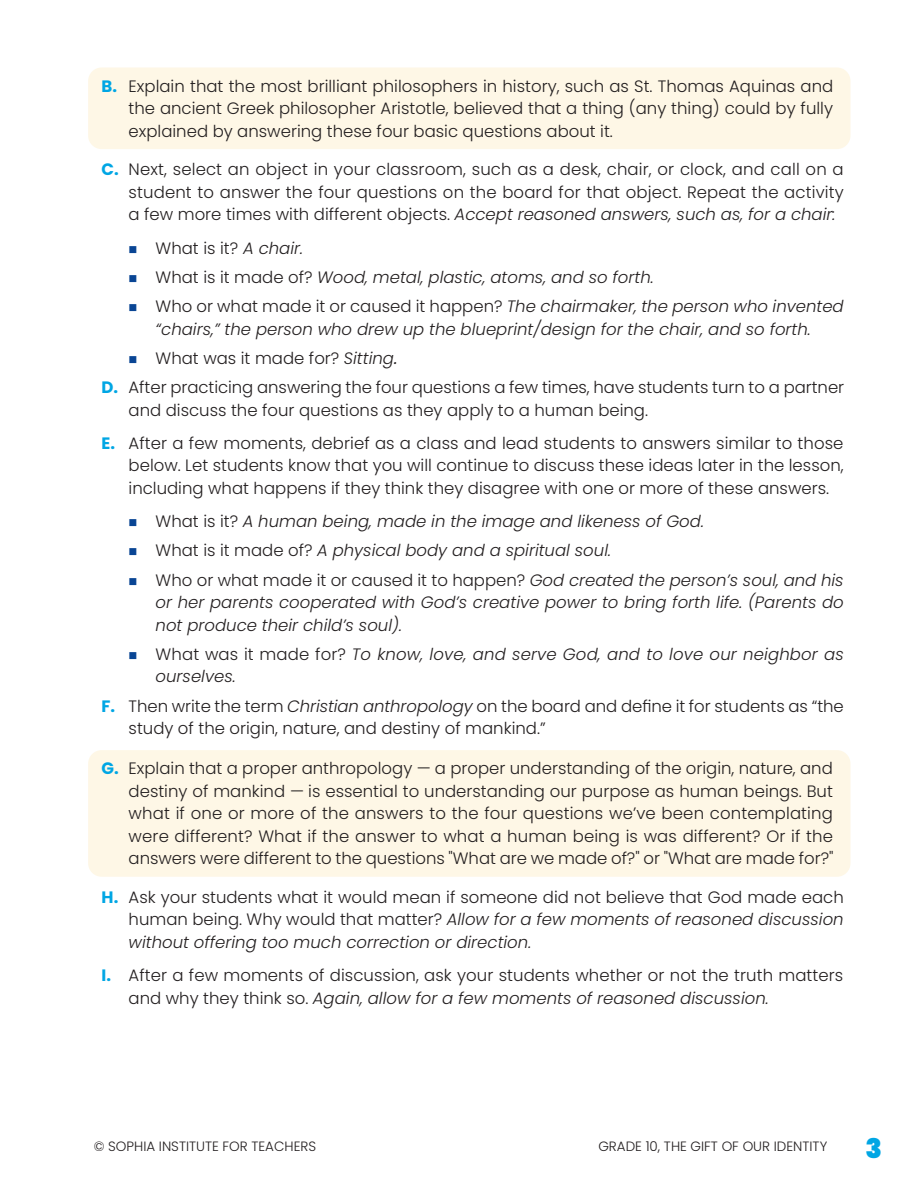
<style>
.page{position:relative;width:918px;height:1188px;background:#fff}
.page>*{position:absolute;margin:0;border:0;box-sizing:border-box;transform-origin:0 0}
.t1{font:900 27px "Poppins";color:#00a6e4}
.t2{font:300 16.5px/22.5px "Poppins";color:#231f20;text-align:justify}
.t3{font:italic 300 16.5px/29.2px "Poppins";color:#231f20}
.t4{font:300 13.5px "Poppins";color:#231f20}
.s1{font-weight:700;color:#00a6e4}
.s2{font-style:italic}
.s3{font-style:normal}
.s4{font-weight:400;font-style:italic}
</style>
<div class="page">
<div style="left:88px;top:68px;width:762px;height:81px;background:#fef7e6;border-radius:14px"></div>
<div style="left:88px;top:750px;width:762px;height:127px;background:#fef7e6;border-radius:14px"></div>
<p class="t2" style="left:129px;top:75px;width:706px;text-indent:-27px"><span class="s1">B.</span> Explain that the most brilliant philosophers in history, such as St. Thomas Aquinas and the ancient Greek philosopher Aristotle, believed that a thing (any thing) could by fully explained by answering these four basic questions about it.</p>
<p class="t2" style="left:129px;top:158px;width:717px;text-indent:-27px"><span class="s1">C.</span> Next, select an object in your classroom, such as a desk, chair, or clock, and call on a student to answer the four questions on the board for that object. Repeat the activity a few more times with different objects. <span class="s2">Accept reasoned answers, such as, for a chair:</span></p>
<p class="t3" style="left:156px;top:233px;width:690px"><span class="s3">What is it?</span> A chair.<br><span class="s3">What is it made of?</span> Wood, metal, plastic, atoms, and so forth.<br><span class="s3">Who or what made it or caused it happen?</span> The chairmaker, the person who invented</p>
<p class="t3" style="left:156px;top:314px;width:657px">“chairs,” the person who drew up the blueprint/design for the chair, and so forth.</p>
<p class="t2" style="left:156px;top:347px;width:243px">What was it made for? <span class="s2">Sitting</span><span class="s4">.</span></p>
<p class="t2" style="left:102px;top:376px;width:744px"><span class="s1">D.</span> After practicing answering the four questions a few times, have students turn to a partner</p>
<p class="t2" style="left:102px;top:393px;width:743px;line-height:33.3px;text-indent:27px">and discuss the four questions as they apply to a human being.<br><span class="s1">E.</span> After a few moments, debrief as a class and lead students to answers similar to those</p>
<p class="t2" style="left:129px;top:454px;width:717px">below. Let students know that you will continue to discuss these ideas later in the lesson, including what happens if they think they disagree with one or more of these answers.</p>
<p class="t3" style="left:156px;top:507px;width:690px"><span class="s3">What is it?</span> A human being, made in the image and likeness of God.<br><span class="s3">What is it made of?</span> A physical body and a spiritual soul.<br><span class="s3">Who or what made it or caused it to happen?</span> God created the person’s soul, and his</p>
<p class="t3" style="left:156px;top:591px;width:690px;line-height:22.5px">or her parents cooperated with God’s creative power to bring forth life. (Parents do not produce their child’s soul).</p>
<p class="t3" style="left:156px;top:643px;width:690px;line-height:22.5px"><span class="s3">What was it made for?</span> To know, love, and serve God, and to love our neighbor as ourselves.</p>
<p class="t2" style="left:129px;top:695px;width:717px;text-indent:-27px"><span class="s1">F.</span> Then write the term <span class="s2">Christian anthropology</span> on the board and define it for students as “the study of the origin, nature, and destiny of mankind.”</p>
<p class="t2" style="left:129px;top:757px;width:706px;text-indent:-27px"><span class="s1">G.</span> Explain that a proper anthropology — a proper understanding of the origin, nature, and destiny of mankind — is essential to understanding our purpose as human beings. But what if one or more of the answers to the four questions we’ve been contemplating were different? What if the answer to what a human being is was different? Or if the answers were different to the questions "What are we made of?" or "What are made for?"</p>
<p class="t2" style="left:129px;top:886px;width:717px;text-indent:-27px"><span class="s1">H.</span> Ask your students what it would mean if someone did not believe that God made each human being. Why would that matter? <span class="s2">Allow for a few moments of reasoned discussion without offering too much correction or direction.</span></p>
<p class="t2" style="left:129px;top:964px;width:716px;text-indent:-27px"><span class="s1">I.</span> After a few moments of discussion, ask your students whether or not the truth matters and why they think so. <span class="s2">Again, allow for a few moments of reasoned discussion.</span></p>
<p class="t4" style="left:94px;top:1138px;width:224px">© SOPHIA INSTITUTE FOR TEACHERS</p>
<p class="t4" style="left:598px;top:1138px;width:230px">Grade 10, THE GIFT OF OUR IDENTITY</p>
<h1 class="t1" style="left:865px;top:1133px;width:18px">3</h1>
</div>
